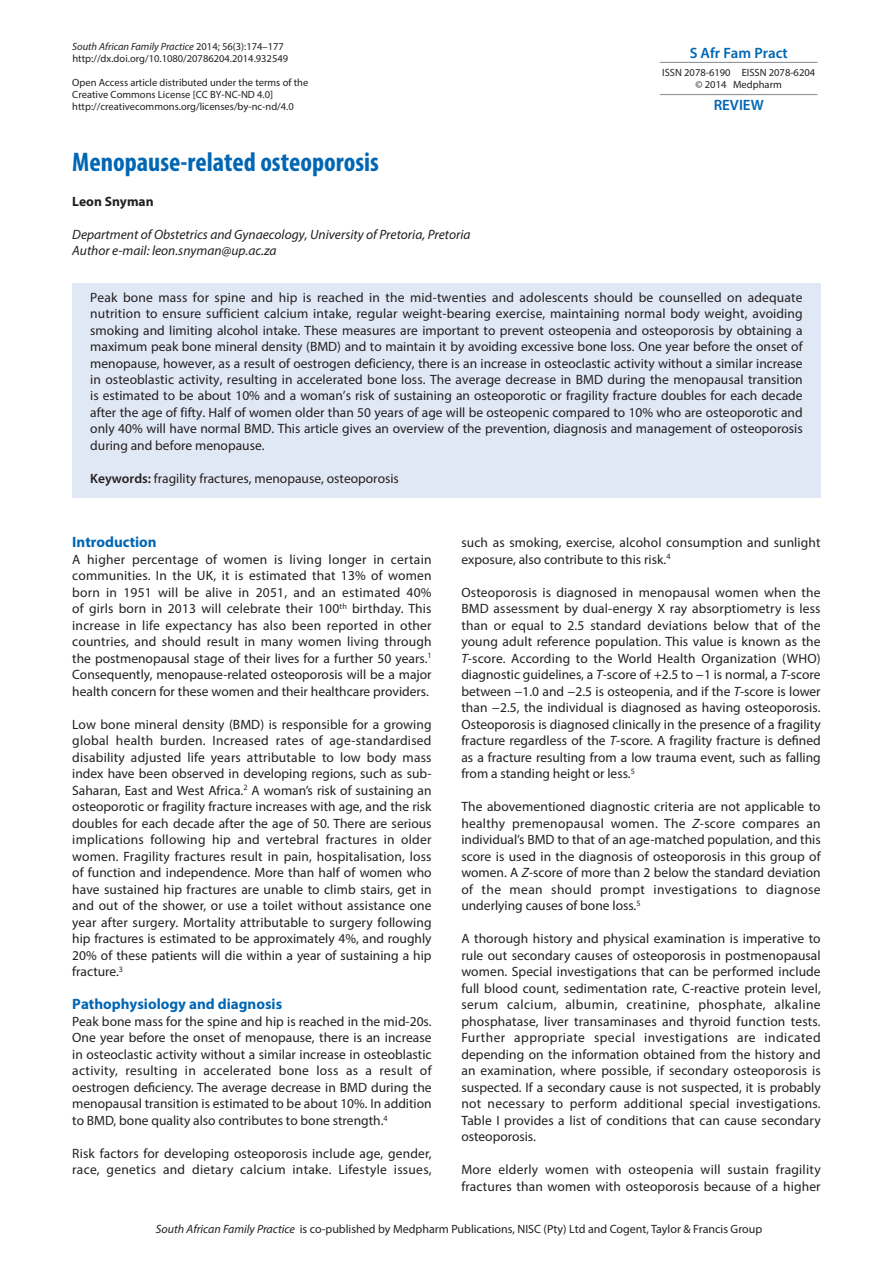
<style>
.page{position:relative;width:893px;height:1263px;background:#fff}
.page>*{position:absolute;margin:0;border:0;box-sizing:border-box;transform-origin:0 0}
.t1{font:700 condensed 27px "Myriad Pro";color:#0166b3}
.t2{font:700 15px "Myriad Pro";color:#0166b3}
.t3{font:600 15px "Myriad Pro";color:#0166b3}
.t4{font:13.5px/16.5px "Myriad Pro";color:#231f20;text-align:justify}
.t5{font:italic 13.5px/16.5px "Myriad Pro";color:#231f20}
.t6{font:700 13.5px "Myriad Pro";color:#231f20}
.t7{font:12px "Myriad Pro";color:#231f20}
.t8{font:10.5px/12px "Myriad Pro";color:#231f20;text-align:center}
.t9{font:italic 10.5px "Myriad Pro";color:#231f20}
.s1{font-style:normal}
.s2{font-weight:600}
.s3{font-style:italic}
</style>
<div class="page">
<div style="left:72px;top:283px;width:748px;height:214px;background:#e1e8f5"></div>
<hr style="left:660px;top:62px;width:157px;height:1px;background:#939598">
<hr style="left:660px;top:94px;width:157px;height:1px;background:#939598">
<p class="t9" style="left:72px;top:43px;width:213px">South African Family Practice <span class="s1">2014; 56(3):174–177</span></p>
<p class="t8" style="left:72px;top:78px;width:237px;text-align:left">Open Access article distributed under the terms of the<br>Creative Commons License [CC BY-NC-ND 4.0] http://creativecommons.org/licenses/by-nc-nd/4.0</p>
<p class="t8" style="left:72px;top:54px;width:217px">http://dx.doi.org/10.1080/20786204.2014.932549</p>
<p class="t3" style="left:690px;top:47px;width:100px">S Afr Fam Pract</p>
<p class="t8" style="left:662px;top:67px;width:154px">ISSN 2078-6190 EISSN 2078-6204 © 2014 Medpharm</p>
<p class="t3" style="left:714px;top:99px;width:51px">REVIEW</p>
<h1 class="t1" style="left:72px;top:153px;width:308px">Menopause-related osteoporosis</h1>
<p class="t6" style="left:72px;top:196px;width:83px">Leon Snyman</p>
<p class="t5" style="left:72px;top:227px;width:400px">Department of Obstetrics and Gynaecology, University of Pretoria, Pretoria<br>Author e-mail: leon.snyman@up.ac.za</p>
<p class="t4" style="left:90px;top:290px;width:714px">Peak bone mass for spine and hip is reached in the mid-twenties and adolescents should be counselled on adequate nutrition to ensure sufficient calcium intake, regular weight-bearing exercise, maintaining normal body weight, avoiding smoking and limiting alcohol intake. These measures are important to prevent osteopenia and osteoporosis by obtaining a maximum peak bone mineral density (BMD) and to maintain it by avoiding excessive bone loss. One year before the onset of menopause, however, as a result of oestrogen deficiency, there is an increase in osteoclastic activity without a similar increase in osteoblastic activity, resulting in accelerated bone loss. The average decrease in BMD during the menopausal transition is estimated to be about 10% and a woman’s risk of sustaining an osteoporotic or fragility fracture doubles for each decade after the age of fifty. Half of women older than 50 years of age will be osteopenic compared to 10% who are osteoporotic and only 40% will have normal BMD. This article gives an overview of the prevention, diagnosis and management of osteoporosis during and before menopause.</p>
<p class="t4" style="left:90px;top:471px;width:310px"><span class="s2">Keywords:</span> fragility fractures, menopause, osteoporosis</p>
<p class="t2" style="left:72px;top:536px;width:86px">Introduction</p>
<p class="t4" style="left:72px;top:552px;width:361px">A higher percentage of women is living longer in certain communities. In the UK, it is estimated that 13% of women born in 1951 will be alive in 2051, and an estimated 40% of girls born in 2013 will celebrate their 100<sup>th</sup> birthday. This increase in life expectancy has also been reported in other countries, and should result in many women living through the postmenopausal stage of their lives for a further 50 years.<sup>1<br></sup>Consequently, menopause-related osteoporosis will be a major health concern for these women and their healthcare providers.</p>
<p class="t4" style="left:72px;top:717px;width:361px">Low bone mineral density (BMD) is responsible for a growing global health burden. Increased rates of age-standardised disability adjusted life years attributable to low body mass index have been observed in developing regions, such as sub-Saharan, East and West Africa.<sup>2</sup> A woman’s risk of sustaining an osteoporotic or fragility fracture increases with age, and the risk doubles for each decade after the age of 50. There are serious implications following hip and vertebral fractures in older women. Fragility fractures result in pain, hospitalisation, loss of function and independence. More than half of women who have sustained hip fractures are unable to climb stairs, get in and out of the shower, or use a toilet without assistance one year after surgery. Mortality attributable to surgery following hip fractures is estimated to be approximately 4%, and roughly 20% of these patients will die within a year of sustaining a hip fracture.<sup>3</sup></p>
<p class="t2" style="left:72px;top:998px;width:211px">Pathophysiology and diagnosis</p>
<p class="t4" style="left:72px;top:1014px;width:361px">Peak bone mass for the spine and hip is reached in the mid-20s.<br>One year before the onset of menopause, there is an increase in osteoclastic activity without a similar increase in osteoblastic activity, resulting in accelerated bone loss as a result of oestrogen deficiency. The average decrease in BMD during the menopausal transition is estimated to be about 10%. In addition to BMD, bone quality also contributes to bone strength.<sup>4</sup></p>
<p class="t4" style="left:72px;top:1146px;width:361px">Risk factors for developing osteoporosis include age, gender, race, genetics and dietary calcium intake. Lifestyle issues,</p>
<p class="t4" style="left:461px;top:535px;width:361px">such as smoking, exercise, alcohol consumption and sunlight exposure, also contribute to this risk.<sup>4</sup></p>
<p class="t4" style="left:461px;top:585px;width:361px">Osteoporosis is diagnosed in menopausal women when the BMD assessment by dual-energy X ray absorptiometry is less than or equal to 2.5 standard deviations below that of the young adult reference population. This value is known as the <span class="s3">T</span>-score. According to the World Health Organization (WHO) diagnostic guidelines, a <span class="s3">T</span>-score of +2.5 to −1 is normal, a <span class="s3">T</span>-score between −1.0 and −2.5 is osteopenia, and if the <span class="s3">T</span>-score is lower than −2.5, the individual is diagnosed as having osteoporosis.<br>Osteoporosis is diagnosed clinically in the presence of a fragility fracture regardless of the <span class="s3">T</span>-score. A fragility fracture is defined as a fracture resulting from a low trauma event, such as falling from a standing height or less.<sup>5</sup></p>
<p class="t4" style="left:461px;top:799px;width:361px">The abovementioned diagnostic criteria are not applicable to healthy premenopausal women. The <span class="s3">Z</span>-score compares an individual’s BMD to that of an age-matched population, and this score is used in the diagnosis of osteoporosis in this group of women. A <span class="s3">Z</span>-score of more than 2 below the standard deviation of the mean should prompt investigations to diagnose underlying causes of bone loss.<sup>5</sup></p>
<p class="t4" style="left:461px;top:931px;width:361px">A thorough history and physical examination is imperative to rule out secondary causes of osteoporosis in postmenopausal women. Special investigations that can be performed include full blood count, sedimentation rate, C-reactive protein level, serum calcium, albumin, creatinine, phosphate, alkaline phosphatase, liver transaminases and thyroid function tests.<br>Further appropriate special investigations are indicated depending on the information obtained from the history and an examination, where possible, if secondary osteoporosis is suspected. If a secondary cause is not suspected, it is probably not necessary to perform additional special investigations.<br>Table I provides a list of conditions that can cause secondary osteoporosis.</p>
<p class="t4" style="left:461px;top:1162px;width:361px">More elderly women with osteopenia will sustain fragility fractures than women with osteoporosis because of a higher</p>
<p class="t7" style="left:156px;top:1224px;width:608px"><span class="s3">South African Family Practice</span> is co-published by Medpharm Publications, NISC (Pty) Ltd and Cogent, Taylor &amp; Francis Group</p>
</div>
